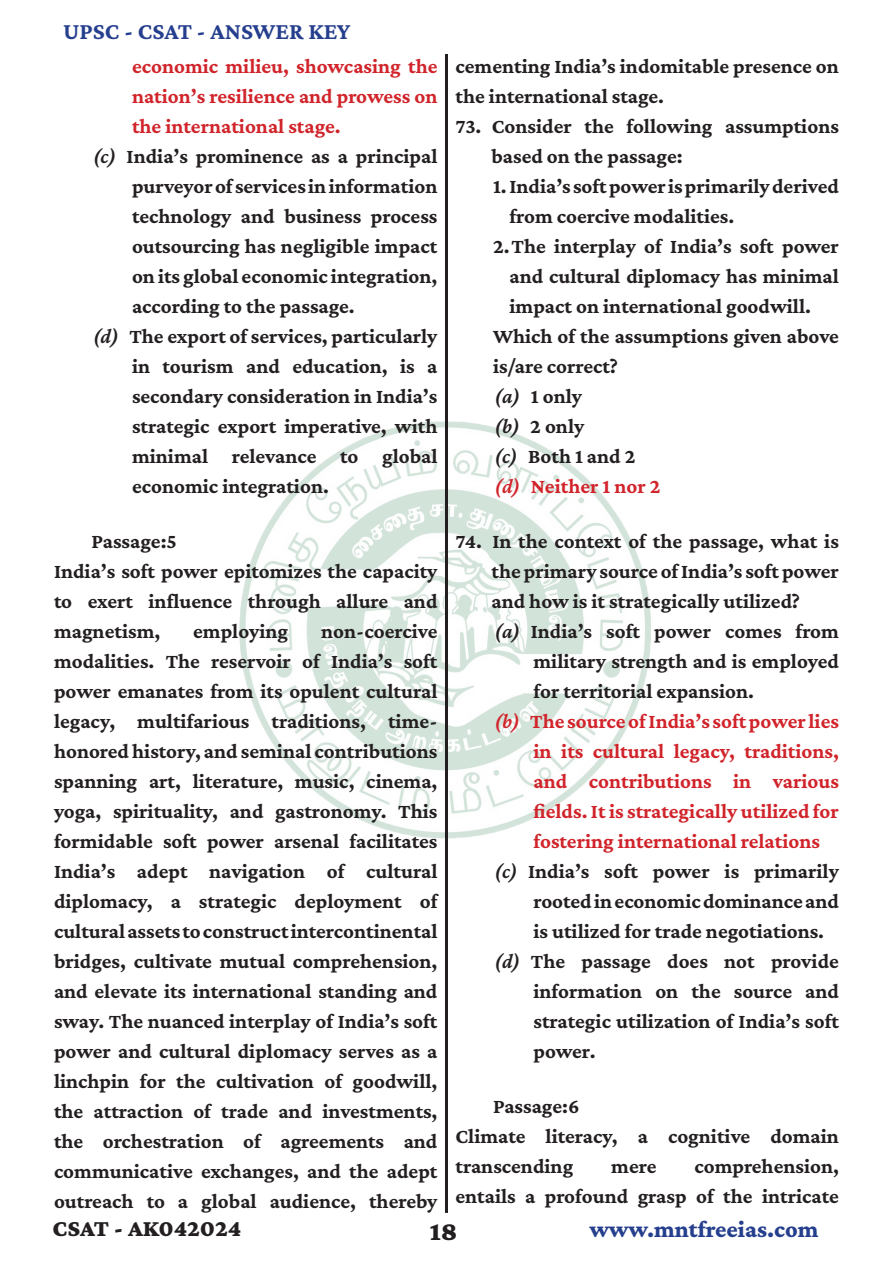
<style>
.page{position:relative;width:893px;height:1263px;background:#fff}
.page>*{position:absolute;margin:0;border:0;box-sizing:border-box;transform-origin:0 0}
.t1{font:900 27px "Crimson Pro";color:#231f20}
.t2{font:700 24px "Crimson Pro";color:#253f8e}
.t3{font:800 24px "Crimson Pro";color:#253f8e}
.t4{font:900 24px "Crimson Pro";color:#231f20}
.Bold_-_Full_Just{font:700 21px/30px "Crimson Pro";color:#231f20;text-align:justify}
.t5{font:700 21px/30px "Crimson Pro";color:#d1232a;text-align:justify}
.BOLD{font:700 21px/30px "Crimson Pro";color:#231f20}
.s1{font-weight:600;font-style:italic}
</style>
<div class="page">
<img style="left:239px;top:421px;width:412px;height:418px">
<hr style="left:445px;top:54px;width:3px;height:1159px;background:#231f20">
<p class="t2" style="left:63px;top:16px;width:289px">UPSC - CSAT - ANSWER KEY</p>
<p class="t5" style="left:132px;top:51px;width:307px">economic milieu, showcasing the nation’s resilience and prowess on the international stage.</p>
<p class="Bold_-_Full_Just" style="left:132px;top:141px;width:307px;text-indent:-39px"><span class="s1">(c)</span> India’s prominence as a principal purveyor of services in information technology and business process outsourcing has negligible impact on its global economic integration, according to the passage.</p>
<p class="Bold_-_Full_Just" style="left:132px;top:321px;width:307px;text-indent:-39px"><span class="s1">(d)</span> The export of services, particularly in tourism and education, is a secondary consideration in India’s strategic export imperative, with minimal relevance to global economic integration.</p>
<p class="BOLD" style="left:92px;top:526px;width:87px">Passage:5</p>
<p class="Bold_-_Full_Just" style="left:54px;top:556px;width:385px">India’s soft power epitomizes the capacity to exert influence through allure and magnetism,</p>
<p class="Bold_-_Full_Just" style="left:193px;top:616px;width:97px">employing</p>
<p class="Bold_-_Full_Just" style="left:54px;top:616px;width:385px;text-indent:267px">non-coercive modalities. The reservoir of India’s soft power emanates from its opulent cultural legacy, multifarious traditions, time&shy;honored history, and seminal contributions spanning art, literature, music, cinema, yoga, spirituality, and gastronomy. This formidable soft power arsenal facilitates India’s adept navigation of cultural diplomacy, a strategic deployment of cultural assets to construct intercontinental bridges, cultivate mutual comprehension, and elevate its international standing and sway. The nuanced interplay of India’s soft power and cultural diplomacy serves as a linchpin for the cultivation of goodwill, the attraction of trade and investments, the orchestration of agreements and communicative exchanges, and the adept outreach to a global audience, thereby</p>
<p class="Bold_-_Full_Just" style="left:455px;top:51px;width:385px">cementing India’s indomitable presence on the international stage.</p>
<p class="Bold_-_Full_Just" style="left:491px;top:111px;width:349px;text-indent:-36px">73. Consider the following assumptions based on the passage:</p>
<p class="Bold_-_Full_Just" style="left:509px;top:171px;width:331px;text-indent:-16px">1. India’s soft power is primarily derived from coercive modalities.</p>
<p class="Bold_-_Full_Just" style="left:509px;top:231px;width:331px;text-indent:-16px">2. The interplay of India’s soft power and cultural diplomacy has minimal impact on international goodwill.</p>
<p class="BOLD" style="left:493px;top:321px;width:347px">Which of the assumptions given above is/are correct?</p>
<p class="Bold_-_Full_Just" style="left:494px;top:381px;width:89px"><span class="s1">(a)</span> 1 only</p>
<p class="Bold_-_Full_Just" style="left:494px;top:411px;width:91px"><span class="s1">(b)</span> 2 only</p>
<p class="Bold_-_Full_Just" style="left:494px;top:441px;width:142px"><span class="s1">(c)</span> Both 1 and 2</p>
<p class="t5" style="left:494px;top:471px;width:168px"><span class="s1">(d)</span> Neither 1 nor 2</p>
<p class="Bold_-_Full_Just" style="left:491px;top:526px;width:349px;text-indent:-36px">74. In the context of the passage, what is the primary source of India’s soft power and how is it strategically utilized?</p>
<p class="Bold_-_Full_Just" style="left:533px;top:616px;width:307px;text-indent:-39px"><span class="s1">(a)</span> India’s soft power comes from military strength and is employed for territorial expansion.</p>
<p class="t5" style="left:533px;top:706px;width:307px;text-indent:-39px"><span class="s1">(b)</span> The source of India’s soft power lies in its cultural legacy, traditions, and contributions in various fields. It is strategically utilized for fostering international relations</p>
<p class="Bold_-_Full_Just" style="left:533px;top:856px;width:307px;text-indent:-39px"><span class="s1">(c)</span> India’s soft power is primarily rooted in economic dominance and is utilized for trade negotiations.</p>
<p class="Bold_-_Full_Just" style="left:533px;top:946px;width:307px;text-indent:-39px"><span class="s1">(d)</span> The passage does not provide information on the source and strategic utilization of India’s soft power.</p>
<p class="BOLD" style="left:493px;top:1091px;width:88px">Passage:6</p>
<p class="Bold_-_Full_Just" style="left:455px;top:1121px;width:385px">Climate literacy, a cognitive domain transcending</p>
<p class="Bold_-_Full_Just" style="left:455px;top:1151px;width:385px;text-align:right">comprehension,<br>entails a profound grasp of the intricate</p>
<p class="Bold_-_Full_Just" style="left:611px;top:1151px;width:47px">mere</p>
<p class="t4" style="left:53px;top:1213px;width:190px">CSAT - AK042024</p>
<p class="t1" style="left:430px;top:1214px;width:29px">18</p>
<p class="t3" style="left:589px;top:1214px;width:231px">www.mntfreeias.com</p>
</div>
